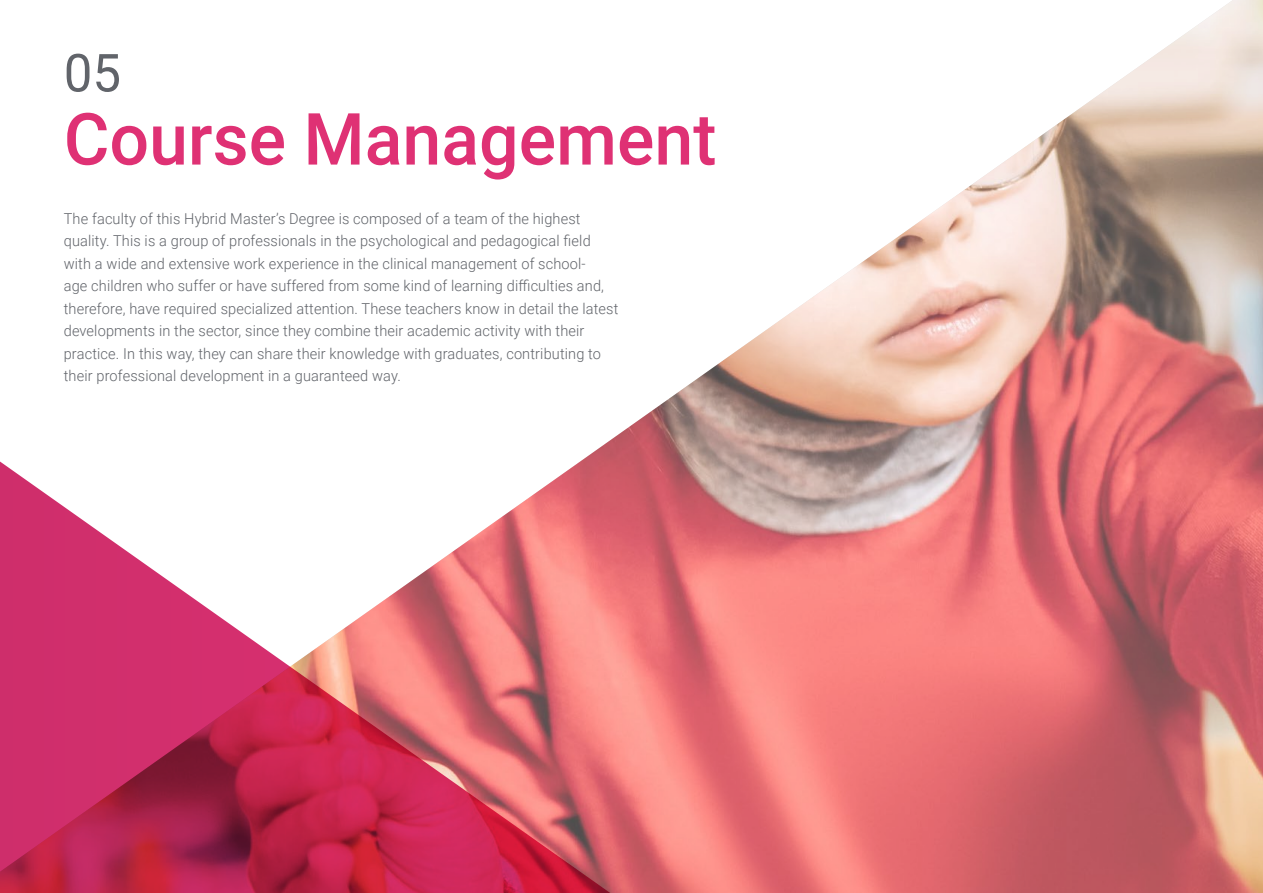
<style>
.page{position:relative;width:1263px;height:893px;background:#fff}
.page>*{position:absolute;margin:0;border:0;box-sizing:border-box;transform-origin:0 0}
.t1{font:500 72px "Roboto";color:#df3174}
.t2{font:52.5px "Roboto";color:#61646a}
.t3{font:300 15px/22.5px "Roboto";letter-spacing:.01em;color:#61646a}
</style>
<div class="page">
<img style="left:602px;top:0;width:661px;height:893px">
<svg style="left:0;top:446px;width:640px;height:447px"></svg>
<h2 class="t2" style="left:64px;top:36px;width:59px">05</h2>
<h1 class="t1" style="left:64px;top:89px;width:654px">Course Management</h1>
<p class="t3" style="left:64px;top:207px;width:556px">The faculty of this Hybrid Master’s Degree is composed of a team of the highest quality. This is a group of professionals in the psychological and pedagogical field with a wide and extensive work experience in the clinical management of school-<br>age children who suffer or have suffered from some kind of learning difficulties and, therefore, have required specialized attention. These teachers know in detail the latest developments in the sector, since they combine their academic activity with their practice. In this way, they can share their knowledge with graduates, contributing to their professional development in a guaranteed way.</p>
</div>
